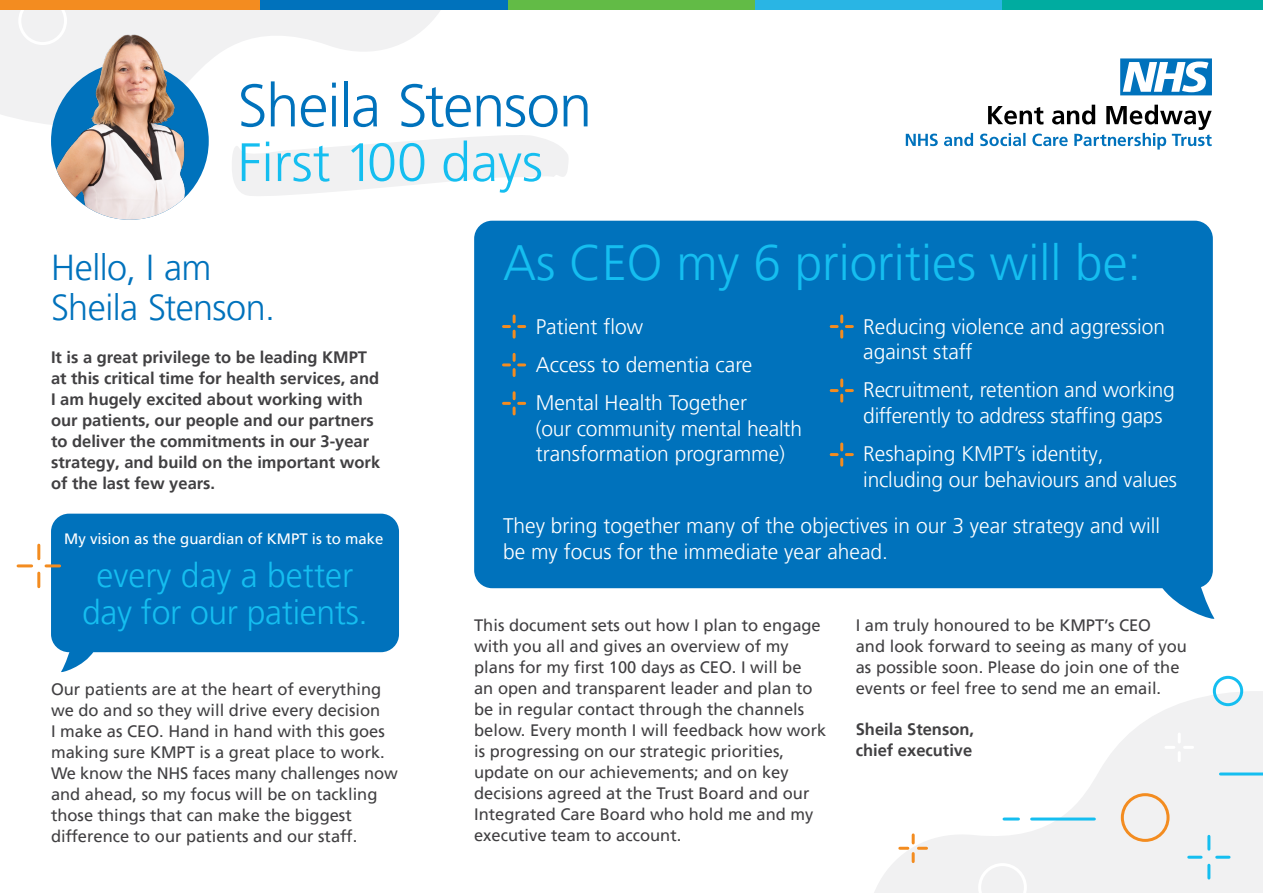
<style>
.page{position:relative;width:1263px;height:893px;background:#fff}
.page>*{position:absolute;margin:0;border:0;box-sizing:border-box;transform-origin:0 0}
.t1{font:300 60px "Frutiger LT Pro";letter-spacing:-.025em;color:#0072bc}
.t2{font:300 54px "Frutiger LT Pro";color:#15bef0}
.t3{font:300 49.5px "Frutiger LT Pro";color:#15bef0}
.t4{font:300 36px/40.5px "Frutiger LT Pro";letter-spacing:-.015em;color:#0072bc}
.t5{font:300 33.75px/36.9px "Frutiger LT Pro";letter-spacing:-.01em;color:#15bef0;text-align:center}
.t6{font:300 21px/25.5px "Frutiger LT Pro";color:#fff}
.t7{font:16.5px/21px "Frutiger LT Pro";color:#414042}
.t8{font:700 16.5px/21px "Frutiger LT Pro";color:#414042}
.t9{font:15px "Frutiger LT Pro";color:#fff}
</style>
<div class="page">
<svg style="left:0;top:10px;width:440px;height:115px"></svg>
<div style="left:51px;top:514px;width:348px;height:138px;background:#0072bc;border-radius:18px"></div>
<svg style="left:874px;top:675px;width:389px;height:218px"></svg>
<div style="left:474px;top:221px;width:739px;height:367px;background:#0072bc;border-radius:18px"></div>
<svg style="left:906px;top:105px;width:306px;height:45px"></svg>
<svg style="left:1120px;top:58px;width:92px;height:37px"></svg>
<svg style="left:1159px;top:583px;width:56px;height:36px"></svg>
<svg style="left:61px;top:651px;width:33px;height:22px"></svg>
<svg style="left:232px;top:135px;width:336px;height:61px"></svg>
<div style="left:1121px;top:793px;width:48px;height:49px;border:3px solid #f38c20;border-radius:50%"></div>
<svg style="left:18px;top:10px;width:49px;height:35px"></svg>
<svg style="left:978px;top:863px;width:49px;height:30px"></svg>
<div style="left:1213px;top:676px;width:30px;height:30px;border:3px solid #15bef0;border-radius:50%"></div>
<hr style="left:1220px;top:772px;width:43px;height:3px;background:#15bef0">
<hr style="left:1032px;top:817px;width:62px;height:3px;background:#15bef0">
<hr style="left:1004px;top:817px;width:14px;height:3px;background:#15bef0">
<svg style="left:1166px;top:734px;width:26px;height:27px"></svg>
<svg style="left:1189px;top:856px;width:12px;height:3px"></svg>
<svg style="left:1217px;top:856px;width:12px;height:3px"></svg>
<svg style="left:1207px;top:836px;width:3px;height:13px"></svg>
<svg style="left:1207px;top:865px;width:3px;height:13px"></svg>
<svg style="left:900px;top:835px;width:26px;height:27px"></svg>
<hr style="left:18px;top:564px;width:14px;height:3px;background:#f38c20">
<hr style="left:46px;top:564px;width:14px;height:3px;background:#f38c20">
<hr style="left:37px;top:545px;width:3px;height:14px;background:#f38c20">
<hr style="left:37px;top:573px;width:3px;height:14px;background:#f38c20">
<svg style="left:503px;top:316px;width:22px;height:21px"></svg>
<svg style="left:831px;top:316px;width:21px;height:21px"></svg>
<svg style="left:503px;top:354px;width:22px;height:22px"></svg>
<svg style="left:831px;top:380px;width:21px;height:21px"></svg>
<svg style="left:503px;top:393px;width:22px;height:21px"></svg>
<svg style="left:831px;top:444px;width:21px;height:21px"></svg>
<div style="left:0;top:0;width:260px;height:10px;background:#f38c20"></div>
<div style="left:260px;top:0;width:248px;height:10px;background:#0072bc"></div>
<div style="left:508px;top:0;width:247px;height:10px;background:#62bb46"></div>
<div style="left:755px;top:0;width:248px;height:10px;background:#29b5e4"></div>
<div style="left:1003px;top:0;width:260px;height:10px;background:#00aca0"></div>
<img style="left:51px;top:27px;width:158px;height:193px">
<h1 class="t1" style="left:238px;top:71px;width:356px">Sheila Stenson</h1>
<h2 class="t2" style="left:238px;top:131px;width:307px">First 100 days</h2>
<h3 class="t4" style="left:51px;top:247px;width:226px">Hello, I am<br>Sheila Stenson.</h3>
<p class="t8" style="left:51px;top:347px;width:331px">It is a great privilege to be leading KMPT at this critical time for health services, and I am hugely excited about working with our patients, our people and our partners to deliver the commitments in our 3-year strategy, and build on the important work of the last few years.</p>
<p class="t9" style="left:64px;top:530px;width:321px">My vision as the guardian of KMPT is to make</p>
<h3 class="t5" style="left:82px;top:557px;width:287px">every day a better day for our patients.</h3>
<p class="t7" style="left:51px;top:679px;width:348px">Our patients are at the heart of everything we do and so they will drive every decision<br>I make as CEO. Hand in hand with this goes making sure KMPT is a great place to work.<br>We know the NHS faces many challenges now and ahead, so my focus will be on tackling those things that can make the biggest difference to our patients and our staff.</p>
<h3 class="t3" style="left:503px;top:234px;width:640px">As CEO my 6 priorities will be:</h3>
<p class="t6" style="left:536px;top:307px;width:218px;line-height:38.2px">Patient flow<br>Access to dementia care<br>Mental Health Together</p>
<p class="t6" style="left:536px;top:416px;width:268px">(our community mental health transformation programme)</p>
<p class="t6" style="left:863px;top:314px;width:303px">Reducing violence and aggression against staff</p>
<p class="t6" style="left:863px;top:377px;width:313px">Recruitment, retention and working differently to address staffing gaps</p>
<p class="t6" style="left:863px;top:441px;width:315px">Reshaping KMPT’s identity, including our behaviours and values</p>
<p class="t6" style="left:503px;top:513px;width:658px">They bring together many of the objectives in our 3 year strategy and will be my focus for the immediate year ahead.</p>
<p class="t7" style="left:474px;top:615px;width:354px">This document sets out how I plan to engage with you all and gives an overview of my plans for my first 100 days as CEO. I will be<br>an open and transparent leader and plan to be in regular contact through the channels below. Every month I will feedback how work is progressing on our strategic priorities, update on our achievements; and on key decisions agreed at the Trust Board and our Integrated Care Board who hold me and my executive team to account.</p>
<p class="t7" style="left:856px;top:615px;width:332px">I am truly honoured to be KMPT’s CEO<br>and look forward to seeing as many of you as possible soon. Please do join one of the events or feel free to send me an email.</p>
<p class="t8" style="left:856px;top:718px;width:120px">Sheila Stenson, chief executive</p>
</div>
